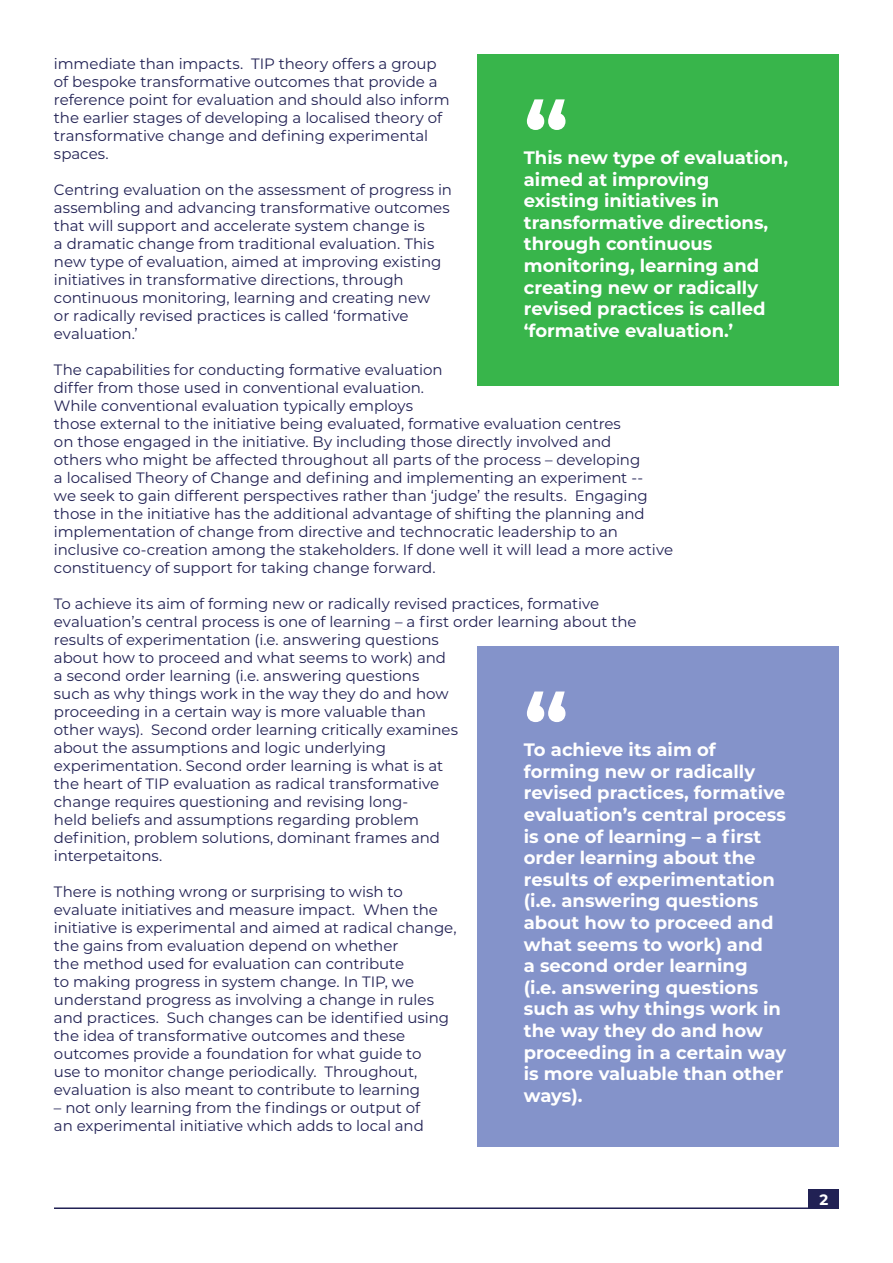
<style>
.page{position:relative;width:893px;height:1263px;background:#fff}
.page>*{position:absolute;margin:0;border:0;box-sizing:border-box;transform-origin:0 0}
.t1{font:700 90px "Montserrat";color:#fff}
.t2{font:700 18px/21.6px "Montserrat";color:#fff}
.t3{font:15px/18px "Montserrat";letter-spacing:-.005em;color:#212154}
.t4{font:700 15px "Montserrat";color:#fff}
</style>
<div class="page">
<hr style="left:54px;top:1207px;width:755px;height:2px;background:#212154">
<div style="left:809px;top:1189px;width:30px;height:20px;background:#212154"></div>
<div style="left:477px;top:646px;width:362px;height:500px;background:#8493ca"></div>
<div style="left:477px;top:54px;width:362px;height:332px;background:#38b54b"></div>
<p class="t3" style="left:54px;top:54px;width:397px">immediate than impacts. TIP theory offers a group of bespoke transformative outcomes that provide a reference point for evaluation and should also inform the earlier stages of developing a localised theory of transformative change and defining experimental spaces.</p>
<p class="t3" style="left:54px;top:180px;width:400px">Centring evaluation on the assessment of progress in assembling and advancing transformative outcomes that will support and accelerate system change is<br>a dramatic change from traditional evaluation. This new type of evaluation, aimed at improving existing initiatives in transformative directions, through continuous monitoring, learning and creating new<br>or radically revised practices is called ‘formative evaluation.’</p>
<p class="t3" style="left:54px;top:360px;width:621px">The capabilities for conducting formative evaluation<br>differ from those used in conventional evaluation.<br>While conventional evaluation typically employs<br>those external to the initiative being evaluated, formative evaluation centres<br>on those engaged in the initiative. By including those directly involved and<br>others who might be affected throughout all parts of the process – developing<br>a localised Theory of Change and defining and implementing an experiment --<br>we seek to gain different perspectives rather than ‘judge’ the results. Engaging those in the initiative has the additional advantage of shifting the planning and implementation of change from directive and technocratic leadership to an inclusive co-creation among the stakeholders. If done well it will lead a more active constituency of support for taking change forward.</p>
<p class="t3" style="left:54px;top:594px;width:584px">To achieve its aim of forming new or radically revised practices, formative evaluation’s central process is one of learning – a first order learning about the results of experimentation (i.e. answering questions<br>about how to proceed and what seems to work) and<br>a second order learning (i.e. answering questions<br>such as why things work in the way they do and how<br>proceeding in a certain way is more valuable than<br>other ways). Second order learning critically examines<br>about the assumptions and logic underlying<br>experimentation. Second order learning is what is at<br>the heart of TIP evaluation as radical transformative<br>change requires questioning and revising long-<br>held beliefs and assumptions regarding problem<br>definition, problem solutions, dominant frames and<br>interpetaitons.</p>
<p class="t3" style="left:54px;top:882px;width:404px">There is nothing wrong or surprising to wish to evaluate initiatives and measure impact. When the initiative is experimental and aimed at radical change, the gains from evaluation depend on whether<br>the method used for evaluation can contribute<br>to making progress in system change. In TIP, we understand progress as involving a change in rules and practices. Such changes can be identified using the idea of transformative outcomes and these outcomes provide a foundation for what guide to<br>use to monitor change periodically. Throughout, evaluation is also meant to contribute to learning</p>
<p class="t3" style="left:54px;top:1098px;width:371px">– not only learning from the findings or output of an experimental initiative which adds to local and</p>
<h1 class="t1" style="left:524px;top:69px;width:46px">“</h1>
<p class="t2" style="left:524px;top:146px;width:266px">This new type of evaluation, aimed at improving existing initiatives in transformative directions, through continuous monitoring, learning and creating new or radically revised practices is called ‘formative evaluation.’</p>
<h1 class="t1" style="left:524px;top:661px;width:46px">“</h1>
<p class="t2" style="left:524px;top:738px;width:264px">To achieve its aim of forming new or radically revised practices, formative evaluation’s central process is one of learning – a first order learning about the results of experimentation (i.e. answering questions about how to proceed and what seems to work) and<br>a second order learning<br>(i.e. answering questions such as why things work in the way they do and how proceeding in a certain way is more valuable than other ways).</p>
<p class="t4" style="left:819px;top:1189px;width:10px">2</p>
</div>
